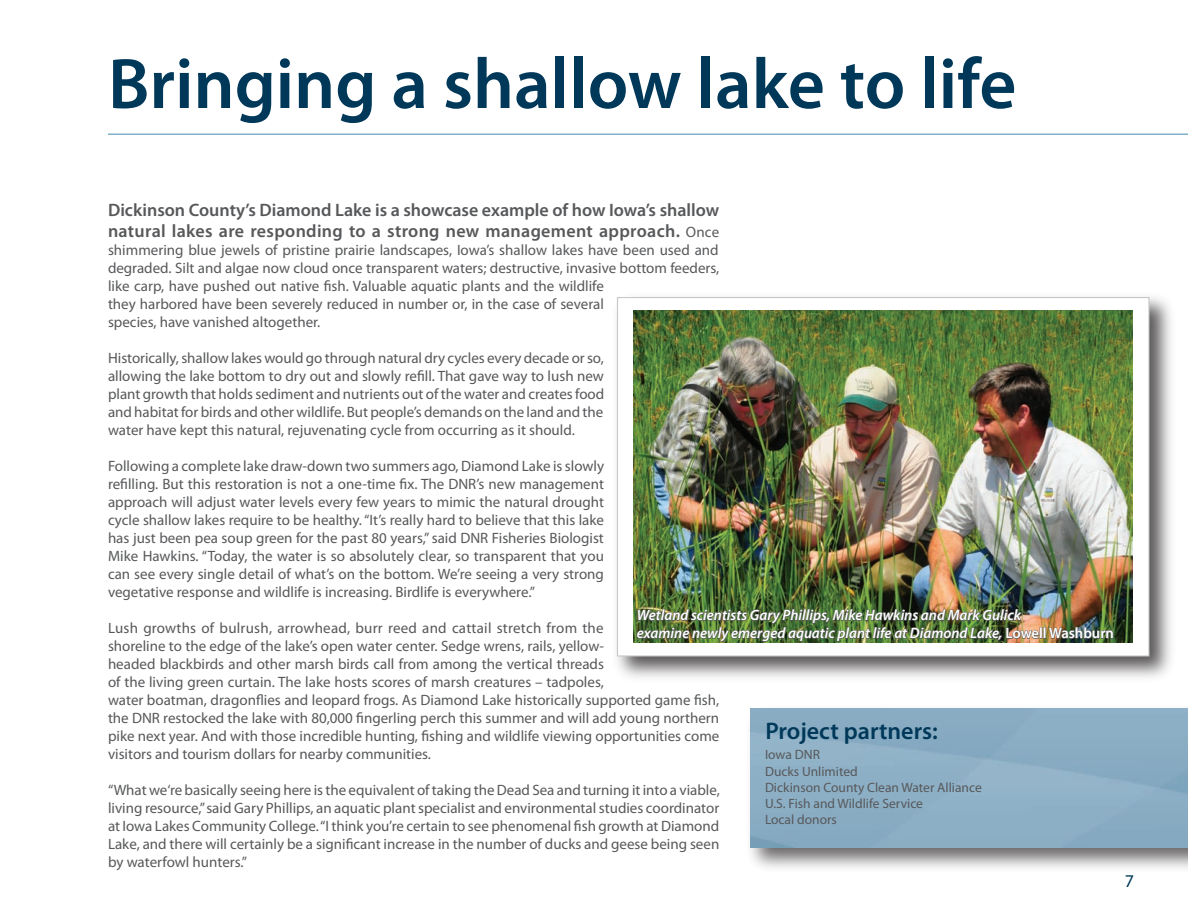
<style>
.page{position:relative;width:1188px;height:918px;background:#fff}
.page>*{position:absolute;margin:0;border:0;box-sizing:border-box;transform-origin:0 0}
.t1{font:600 72px "Myriad Pro";color:#003859}
.t2{font:600 24px "Myriad Pro";color:#003859}
.t3{font:600 18px/21px "Myriad Pro";color:#57585a}
.t4{font:15px/18px "Myriad Pro";color:#57585a;text-align:justify}
.t5{font:italic 600 15px/18px "Myriad Pro";color:#fff}
.t6{font:13.5px/16.2px "Myriad Pro";color:#57585a}
.s1{font-weight:400;font-size:15px}
.s2{font-style:normal}
</style>
<div class="page">
<div style="left:746px;top:704px;width:442px;height:169px;background:#231f20;opacity:.75"></div>
<div style="left:750px;top:709px;width:438px;height:139px;background:#8caec5"></div>
<hr style="left:108px;top:134px;width:1080px;height:1px;background:#7db1cd">
<div style="left:612px;top:292px;width:564px;height:391px;background:#231f20;opacity:.75"></div>
<div style="left:617px;top:298px;width:532px;height:358px;background:#fff"></div>
<img style="left:633px;top:310px;width:500px;height:332px">
<img style="left:637px;top:605px;width:477px;height:38px">
<h1 class="t1" style="left:108px;top:38px;width:910px">Bringing a shallow lake to life</h1>
<p class="t3" style="left:108px;top:199px;width:613px">Dickinson County’s Diamond Lake is a showcase example of how Iowa’s shallow natural lakes are responding to a strong new management approach. <span class="s1">Once</span></p>
<p class="t4" style="left:108px;top:241px;width:613px;text-align:left">shimmering blue jewels of pristine prairie landscapes, Iowa’s shallow lakes have been used and degraded. Silt and algae now cloud once transparent waters; destructive, invasive bottom feeders, like carp, have pushed out native fish. Valuable aquatic plants and the wildlife<br>they harbored have been severely reduced in number or, in the case of several<br>species, have vanished altogether.</p>
<p class="t4" style="left:108px;top:349px;width:498px">Historically, shallow lakes would go through natural dry cycles every decade or so, allowing the lake bottom to dry out and slowly refill. That gave way to lush new plant growth that holds sediment and nutrients out of the water and creates food and habitat for birds and other wildlife. But people’s demands on the land and the water have kept this natural, rejuvenating cycle from occurring as it should.</p>
<p class="t4" style="left:108px;top:457px;width:498px">Following a complete lake draw-down two summers ago, Diamond Lake is slowly refilling. But this restoration is not a one-time fix. The DNR’s new management approach will adjust water levels every few years to mimic the natural drought cycle shallow lakes require to be healthy. “It’s really hard to believe that this lake has just been pea soup green for the past 80 years,” said DNR Fisheries Biologist Mike Hawkins. “Today, the water is so absolutely clear, so transparent that you can see every single detail of what’s on the bottom. We’re seeing a very strong vegetative response and wildlife is increasing. Birdlife is everywhere.”</p>
<p class="t4" style="left:108px;top:619px;width:613px;text-align:left">Lush growths of bulrush, arrowhead, burr reed and cattail stretch from the<br>shoreline to the edge of the lake’s open water center. Sedge wrens, rails, yellow-<br>headed blackbirds and other marsh birds call from among the vertical threads<br>of the living green curtain. The lake hosts scores of marsh creatures – tadpoles,<br>water boatman, dragonflies and leopard frogs. As Diamond Lake historically supported game fish, the DNR restocked the lake with 80,000 fingerling perch this summer and will add young northern pike next year. And with those incredible hunting, fishing and wildlife viewing opportunities come visitors and tourism dollars for nearby communities.</p>
<p class="t4" style="left:108px;top:781px;width:613px">“What we‘re basically seeing here is the equivalent of taking the Dead Sea and turning it into a viable, living resource,” said Gary Phillips, an aquatic plant specialist and environmental studies coordinator at Iowa Lakes Community College. “I think you’re certain to see phenomenal fish growth at Diamond Lake, and there will certainly be a significant increase in the number of ducks and geese being seen by waterfowl hunters.”</p>
<p class="t5" style="left:637px;top:606px;width:479px">Wetland scientists Gary Phillips, Mike Hawkins and Mark Gulick<br>examine newly emerged aquatic plant life at Diamond Lake, <span class="s2">Lowell Washburn</span></p>
<h2 class="t2" style="left:765px;top:715px;width:174px">Project partners:</h2>
<p class="t6" style="left:765px;top:746px;width:218px">Iowa DNR<br>Ducks Unlimited<br>Dickinson County Clean Water Alliance<br>U.S. Fish and Wildlife Service<br>Local donors</p>
</div>
